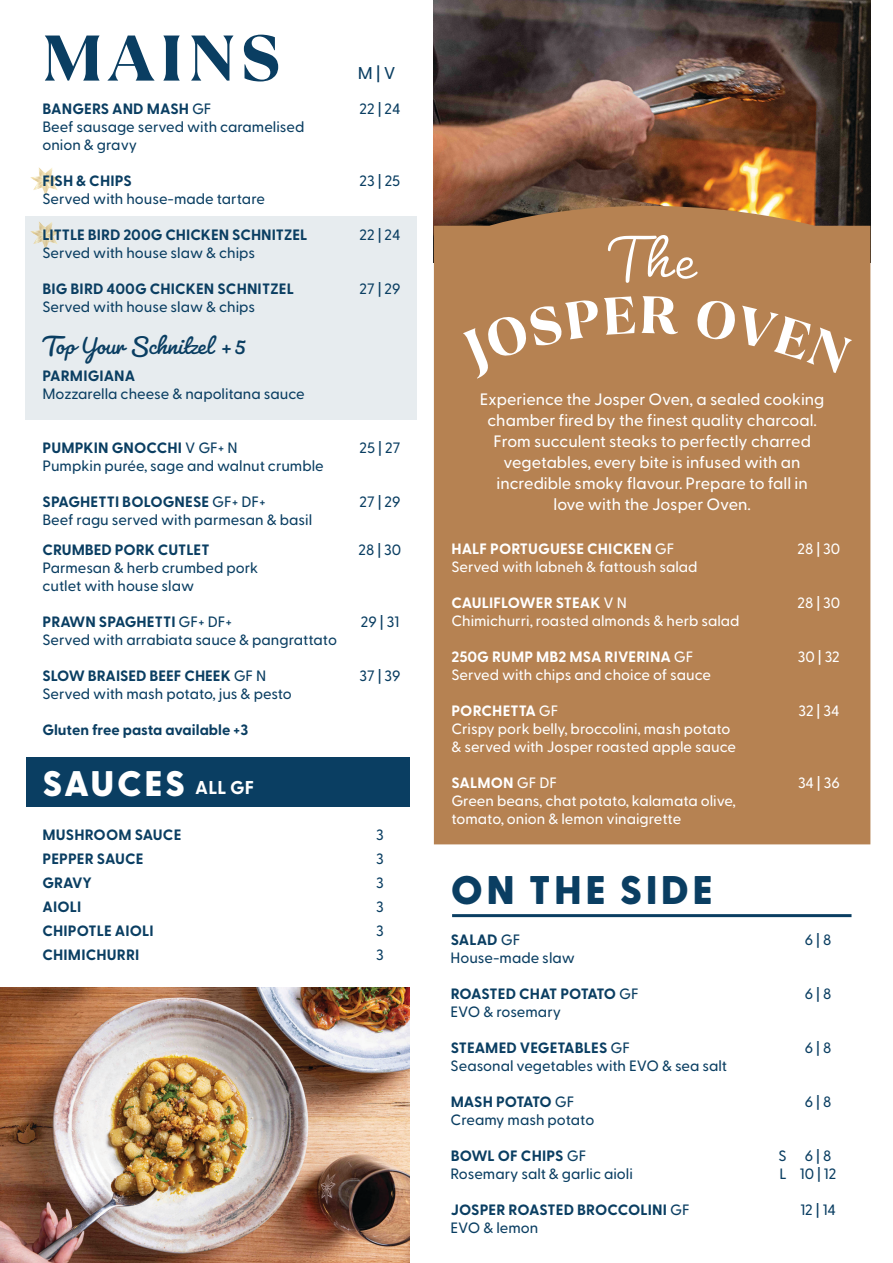
<style>
.page{position:relative;width:893px;height:1263px;background:#fff}
.page>*{position:absolute;margin:0;border:0;box-sizing:border-box;transform-origin:0 0}
.t1{font:800 64.35px "TT Ramillas";letter-spacing:.075em;color:#0a3e62}
.t2{font:800 39.9px "Greycliff CF";letter-spacing:.085em;color:#0a3e62}
.t3{font:800 35.55px "Greycliff CF";letter-spacing:.075em;color:#fff}
.t4{font:28.5px "Pacifico";color:#0a3e62}
.t5{font:700 18.6px "Greycliff CF";color:#fff}
.t6{font:500 17.1px "Greycliff CF";color:#0a3e62}
.t7{font:500 16.5px/21px "Greycliff CF";color:#fff;text-align:center}
.t8{font:500 15px/18px "Greycliff CF";color:#0a3e62}
.t9{font:700 15px "Greycliff CF";letter-spacing:.005em;color:#0a3e62}
.t10{font:500 15px "Greycliff CF";color:#fff}
.t11{font:700 15px "Greycliff CF";letter-spacing:.01em;color:#fff}
.t12{font:700 15px "Greycliff CF";letter-spacing:-.015em;color:#0a3e62}
.t13{font:700 15px "Greycliff CF";letter-spacing:-.03em;color:#0a3e62}
.s1{font-weight:500}
</style>
<div class="page">
<img style="left:434px;top:0;width:436px;height:181px">
<div style="left:434px;top:181px;width:436px;height:663px;background:#b68252"></div>
<hr style="left:452px;top:914px;width:399px;height:3px;background:#0a3e62">
<div style="left:25px;top:216px;width:392px;height:204px;background:#e7ecef"></div>
<img style="left:31px;top:222px;width:29px;height:28px">
<img style="left:31px;top:167px;width:29px;height:29px">
<div style="left:26px;top:757px;width:384px;height:49px;background:#0a3e62"></div>
<img style="left:0;top:987px;width:410px;height:276px">
<div style="left:607px;top:235px;width:92px;height:49px;background:#b68252"></div>
<div style="left:459px;top:296px;width:177px;height:82px;background:#b68252"></div>
<svg style="left:642px;top:296px;width:37px;height:38px"></svg>
<div style="left:695px;top:298px;width:157px;height:76px;background:#b68252"></div>
<p class="t1" style="left:42px;top:18px;width:240px">MAINS</p>
<p class="t9" style="left:43px;top:98px;width:171px">BANGERS AND MASH <span class="s1">GF</span></p>
<p class="t8" style="left:359px;top:99px;width:43px">22 | 24</p>
<p class="t8" style="left:42px;top:117px;width:263px">Beef sausage served with caramelised onion &amp; gravy</p>
<p class="t9" style="left:43px;top:170px;width:91px">FISH &amp; CHIPS</p>
<p class="t8" style="left:360px;top:171px;width:42px">23 | 25</p>
<p class="t8" style="left:42px;top:189px;width:224px">Served with house-made tartare</p>
<p class="t9" style="left:42px;top:224px;width:266px">LITTLE BIRD 200G CHICKEN SCHNITZEL</p>
<p class="t8" style="left:359px;top:225px;width:43px">22 | 24</p>
<p class="t8" style="left:42px;top:243px;width:214px">Served with house slaw &amp; chips</p>
<p class="t9" style="left:43px;top:278px;width:253px">BIG BIRD 400G CHICKEN SCHNITZEL</p>
<p class="t8" style="left:359px;top:279px;width:42px">27 | 29</p>
<p class="t8" style="left:42px;top:297px;width:214px">Served with house slaw &amp; chips</p>
<p class="t4" style="left:42px;top:327px;width:205px">Top Your Schnitzel +5</p>
<p class="t9" style="left:43px;top:364px;width:94px">PARMIGIANA</p>
<p class="t8" style="left:42px;top:383px;width:264px">Mozzarella cheese &amp; napolitana sauce</p>
<p class="t6" style="left:358px;top:60px;width:39px">M | V</p>
<p class="t9" style="left:43px;top:436px;width:197px">PUMPKIN GNOCCHI <span class="s1">V GF+ N</span></p>
<p class="t8" style="left:360px;top:437px;width:42px">25 | 27</p>
<p class="t8" style="left:42px;top:455px;width:283px">Pumpkin purée, sage and walnut crumble</p>
<p class="t9" style="left:43px;top:490px;width:225px">SPAGHETTI BOLOGNESE <span class="s1">GF+ DF+</span></p>
<p class="t8" style="left:359px;top:491px;width:42px">27 | 29</p>
<p class="t8" style="left:42px;top:509px;width:271px">Beef ragu served with parmesan &amp; basil</p>
<p class="t9" style="left:42px;top:538px;width:169px">CRUMBED PORK CUTLET</p>
<p class="t8" style="left:359px;top:539px;width:44px">28 | 30</p>
<p class="t8" style="left:42px;top:557px;width:217px">Parmesan &amp; herb crumbed pork</p>
<p class="t8" style="left:42px;top:575px;width:153px">cutlet with house slaw</p>
<p class="t9" style="left:43px;top:610px;width:191px">PRAWN SPAGHETTI <span class="s1">GF+ DF+</span></p>
<p class="t8" style="left:361px;top:611px;width:40px">29 | 31</p>
<p class="t8" style="left:42px;top:629px;width:296px">Served with arrabiata sauce &amp; pangrattato</p>
<p class="t9" style="left:42px;top:664px;width:225px">SLOW BRAISED BEEF CHEEK <span class="s1">GF N</span></p>
<p class="t8" style="left:359px;top:665px;width:42px">37 | 39</p>
<p class="t8" style="left:42px;top:683px;width:251px">Served with mash potato, jus &amp; pesto</p>
<p class="t9" style="left:42px;top:718px;width:207px">Gluten free pasta available +3</p>
<p class="t3" style="left:42px;top:756px;width:144px">SAUCES</p>
<p class="t5" style="left:195px;top:774px;width:60px">ALL GF</p>
<p class="t9" style="left:43px;top:823px;width:140px">MUSHROOM SAUCE</p>
<p class="t8" style="left:376px;top:824px;width:9px">3</p>
<p class="t9" style="left:43px;top:847px;width:103px">PEPPER SAUCE</p>
<p class="t8" style="left:376px;top:848px;width:9px">3</p>
<p class="t9" style="left:43px;top:871px;width:51px">GRAVY</p>
<p class="t8" style="left:376px;top:872px;width:9px">3</p>
<p class="t9" style="left:43px;top:895px;width:40px">AIOLI</p>
<p class="t8" style="left:376px;top:896px;width:9px">3</p>
<p class="t9" style="left:43px;top:919px;width:113px">CHIPOTLE AIOLI</p>
<p class="t8" style="left:376px;top:920px;width:9px">3</p>
<p class="t9" style="left:43px;top:943px;width:98px">CHIMICHURRI</p>
<p class="t8" style="left:376px;top:944px;width:9px">3</p>
<p class="t7" style="left:480px;top:388px;width:346px">Experience the Josper Oven, a sealed cooking chamber fired by the finest quality charcoal.</p>
<p class="t7" style="left:493px;top:430px;width:319px">From succulent steaks to perfectly charred</p>
<p class="t7" style="left:504px;top:451px;width:298px">vegetables, every bite is infused with an</p>
<p class="t7" style="left:496px;top:472px;width:313px">incredible smoky flavour. Prepare to fall in</p>
<p class="t7" style="left:553px;top:493px;width:199px">love with the Josper Oven.</p>
<p class="t11" style="left:451px;top:537px;width:224px">HALF PORTUGUESE CHICKEN <span class="s1">GF</span></p>
<p class="t10" style="left:797px;top:537px;width:44px">28 | 30</p>
<p class="t10" style="left:451px;top:555px;width:248px">Served with labneh &amp; fattoush salad</p>
<p class="t11" style="left:451px;top:591px;width:177px">CAULIFLOWER STEAK <span class="s1">V N</span></p>
<p class="t10" style="left:797px;top:591px;width:44px">28 | 30</p>
<p class="t10" style="left:451px;top:609px;width:290px">Chimichurri, roasted almonds &amp; herb salad</p>
<p class="t11" style="left:451px;top:645px;width:244px">250G RUMP MB2 MSA RIVERINA <span class="s1">GF</span></p>
<p class="t10" style="left:798px;top:645px;width:44px">30 | 32</p>
<p class="t10" style="left:451px;top:663px;width:261px">Served with chips and choice of sauce</p>
<p class="t11" style="left:451px;top:699px;width:108px">PORCHETTA <span class="s1">GF</span></p>
<p class="t10" style="left:798px;top:699px;width:43px">32 | 34</p>
<p class="t10" style="left:451px;top:717px;width:281px">Crispy pork belly, broccolini, mash potato</p>
<p class="t10" style="left:451px;top:735px;width:286px">&amp; served with Josper roasted apple sauce</p>
<p class="t11" style="left:451px;top:771px;width:107px">SALMON <span class="s1">GF DF</span></p>
<p class="t10" style="left:798px;top:771px;width:43px">34 | 36</p>
<p class="t10" style="left:451px;top:789px;width:286px">Green beans, chat potato, kalamata olive,</p>
<p class="t10" style="left:451px;top:807px;width:231px">tomato, onion &amp; lemon vinaigrette</p>
<p class="t2" style="left:451px;top:859px;width:263px">ON THE SIDE</p>
<p class="t9" style="left:451px;top:928px;width:71px">SALAD <span class="s1">GF</span></p>
<p class="t8" style="left:805px;top:930px;width:28px">6 | 8</p>
<p class="t8" style="left:451px;top:948px;width:126px">House-made slaw</p>
<p class="t12" style="left:451px;top:982px;width:190px">ROASTED CHAT POTATO <span class="s1">GF</span></p>
<p class="t8" style="left:805px;top:984px;width:28px">6 | 8</p>
<p class="t8" style="left:451px;top:1002px;width:112px">EVO &amp; rosemary</p>
<p class="t9" style="left:451px;top:1036px;width:181px">STEAMED VEGETABLES <span class="s1">GF</span></p>
<p class="t8" style="left:805px;top:1038px;width:28px">6 | 8</p>
<p class="t8" style="left:451px;top:1056px;width:278px">Seasonal vegetables with EVO &amp; sea salt</p>
<p class="t13" style="left:451px;top:1090px;width:125px">MASH POTATO <span class="s1">GF</span></p>
<p class="t8" style="left:805px;top:1092px;width:28px">6 | 8</p>
<p class="t8" style="left:451px;top:1110px;width:145px">Creamy mash potato</p>
<p class="t9" style="left:451px;top:1144px;width:137px">BOWL OF CHIPS <span class="s1">GF</span></p>
<p class="t8" style="left:778px;top:1146px;width:54px">S 6 | 8</p>
<p class="t8" style="left:451px;top:1164px;width:184px">Rosemary salt &amp; garlic aioli</p>
<p class="t8" style="left:779px;top:1164px;width:58px">L 10 | 12</p>
<p class="t9" style="left:451px;top:1198px;width:241px">JOSPER ROASTED BROCCOLINI <span class="s1">GF</span></p>
<p class="t8" style="left:800px;top:1200px;width:37px">12 | 14</p>
<p class="t8" style="left:451px;top:1218px;width:89px">EVO &amp; lemon</p>
</div>
